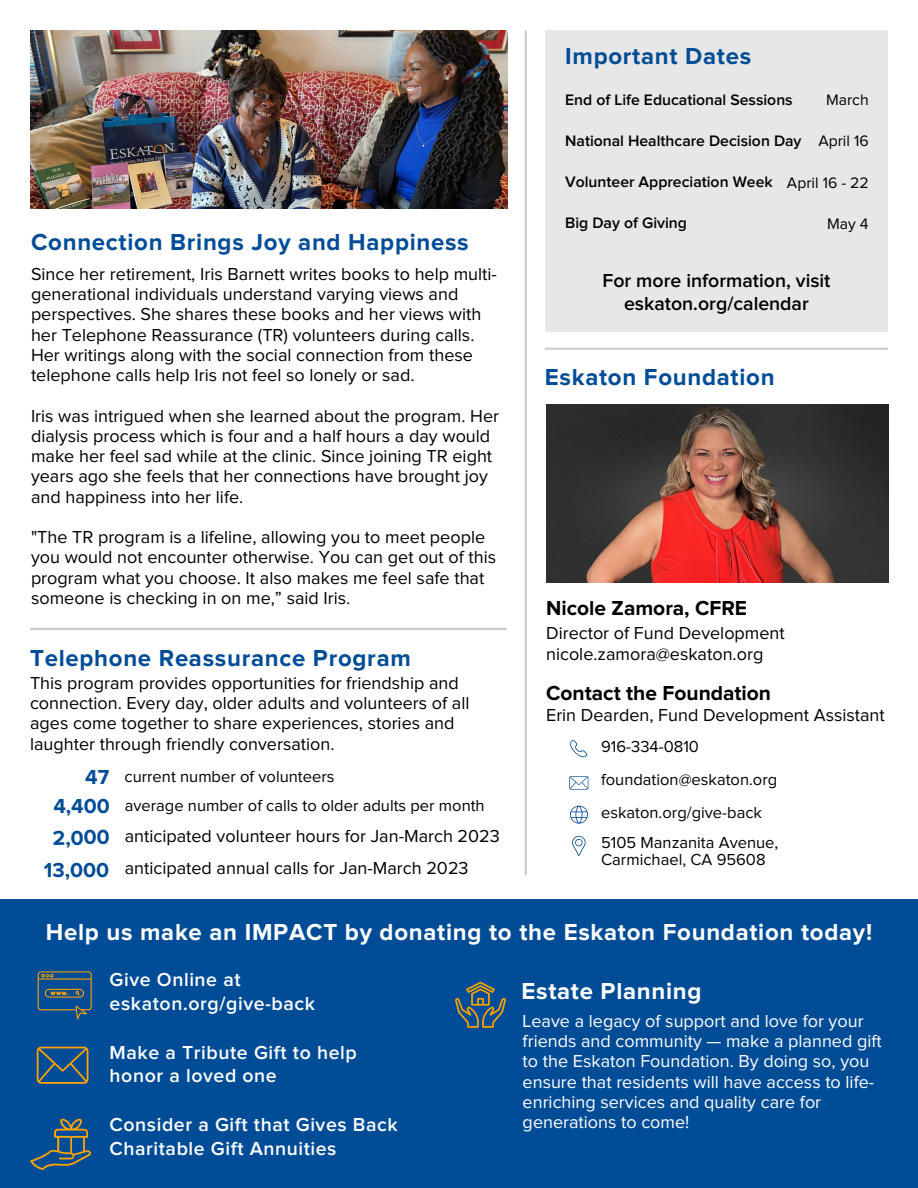
<style>
.page{position:relative;width:918px;height:1188px;background:#fff}
.page>*{position:absolute;margin:0;border:0;box-sizing:border-box;transform-origin:0 0}
.t1{font:700 24px "Proxima Nova";letter-spacing:.03em;color:#004c97}
.t2{font:700 24px "Proxima Nova";letter-spacing:.03em;color:#fff}
.t3{font:700 21px "Proxima Nova";color:#000}
.t4{font:700 21px "Proxima Nova";color:#004c97}
.t5{font:600 19.5px/23.7px "Proxima Nova";letter-spacing:.03em;color:#fff}
.t6{font:600 19.5px/22.5px "Proxima Nova";color:#000;text-align:center}
.t7{font:18px/20.2px "Proxima Nova";color:#000}
.t8{font:18px/20.2px "Proxima Nova";color:#fff}
.t9{font:16.5px/32.7px "Proxima Nova";color:#000}
.t10{font:600 15.75px "Proxima Nova";color:#000}
.t11{font:15.75px "Proxima Nova";color:#000}
.s1{font-weight:400}
</style>
<div class="page">
<div style="left:0;top:899px;width:918px;height:289px;background:#004c97"></div>
<svg style="left:38px;top:971px;width:54px;height:49px"></svg>
<svg style="left:569px;top:776px;width:19px;height:14px"></svg>
<svg style="left:37px;top:1047px;width:51px;height:37px"></svg>
<div style="left:545px;top:30px;width:343px;height:302px;background:#e7e7e7"></div>
<hr style="left:525px;top:30px;width:2px;height:845px;background:#000">
<hr style="left:30px;top:628px;width:477px;height:2px;background:#000">
<hr style="left:545px;top:348px;width:343px;height:2px;background:#000">
<img style="left:30px;top:30px;width:477px;height:178px">
<img style="left:546px;top:404px;width:342px;height:178px">
<svg style="left:30px;top:1118px;width:61px;height:52px"></svg>
<svg style="left:455px;top:982px;width:51px;height:46px"></svg>
<svg style="left:570px;top:739px;width:18px;height:18px"></svg>
<svg style="left:570px;top:806px;width:18px;height:18px"></svg>
<svg style="left:572px;top:836px;width:14px;height:20px"></svg>
<h1 class="t1" style="left:565px;top:45px;width:187px">Important Dates</h1>
<p class="t10" style="left:565px;top:93px;width:229px">End of Life Educational Sessions</p>
<p class="t11" style="left:826px;top:93px;width:44px">March</p>
<p class="t10" style="left:565px;top:133px;width:305px">National Healthcare Decision Day <span class="s1">April 16</span></p>
<h1 class="t1" style="left:31px;top:231px;width:439px">Connection Brings Joy and Happiness</h1>
<p class="t7" style="left:31px;top:265px;width:468px">Since her retirement, Iris Barnett writes books to help multi&shy;generational individuals understand varying views and perspectives. She shares these books and her views with her Telephone Reassurance (TR) volunteers during calls.<br>Her writings along with the social connection from these telephone calls help Iris not feel so lonely or sad.</p>
<p class="t7" style="left:31px;top:406px;width:470px">Iris was intrigued when she learned about the program. Her dialysis process which is four and a half hours a day would make her feel sad while at the clinic. Since joining TR eight years ago she feels that her connections have brought joy and happiness into her life.</p>
<p class="t7" style="left:31px;top:528px;width:467px">"The TR program is a lifeline, allowing you to meet people you would not encounter otherwise. You can get out of this program what you choose. It also makes me feel safe that someone is checking in on me,” said Iris.</p>
<h1 class="t1" style="left:30px;top:647px;width:382px">Telephone Reassurance Program</h1>
<p class="t7" style="left:30px;top:674px;width:441px">This program provides opportunities for friendship and connection. Every day, older adults and volunteers of all ages come together to share experiences, stories and laughter through friendly conversation.</p>
<p class="t4" style="left:85px;top:768px;width:25px">47</p>
<p class="t9" style="left:125px;top:761px;width:211px">current number of volunteers</p>
<p class="t4" style="left:53px;top:796px;width:58px">4,400</p>
<p class="t9" style="left:125px;top:790px;width:362px">average number of calls to older adults per month</p>
<p class="t4" style="left:52px;top:828px;width:58px;rotate:-1deg">2,000</p>
<p class="t7" style="left:125px;top:827px;width:377px">anticipated volunteer hours for Jan-March 2023</p>
<p class="t4" style="left:44px;top:860px;width:67px">13,000</p>
<p class="t7" style="left:125px;top:859px;width:345px">anticipated annual calls for Jan-March 2023</p>
<p class="t10" style="left:565px;top:175px;width:305px">Volunteer Appreciation Week <span class="s1">April 16 - 22</span></p>
<p class="t10" style="left:565px;top:216px;width:123px">Big Day of Giving</p>
<p class="t11" style="left:827px;top:216px;width:43px">May 4</p>
<p class="t6" style="left:602px;top:270px;width:230px">For more information, visit eskaton.org/calendar</p>
<h1 class="t1" style="left:545px;top:366px;width:231px">Eskaton Foundation</h1>
<p class="t3" style="left:546px;top:598px;width:203px">Nicole Zamora, CFRE</p>
<p class="t7" style="left:546px;top:624px;width:240px;line-height:20.9px">Director of Fund Development nicole.zamora@eskaton.org</p>
<p class="t3" style="left:546px;top:684px;width:227px">Contact the Foundation</p>
<p class="t7" style="left:546px;top:706px;width:340px">Erin Dearden, Fund Development Assistant</p>
<p class="t9" style="left:601px;top:731px;width:178px">916-334-0810 foundation@eskaton.org eskaton.org/give-back</p>
<p class="t9" style="left:601px;top:835px;width:179px;line-height:16.8px">5105 Manzanita Avenue,<br>Carmichael, CA 95608</p>
<h1 class="t2" style="left:46px;top:921px;width:828px">Help us make an IMPACT by donating to the Eskaton Foundation today!</h1>
<p class="t5" style="left:110px;top:969px;width:207px">Give Online at eskaton.org/give-back</p>
<h1 class="t2" style="left:521px;top:980px;width:182px">Estate Planning</h1>
<p class="t8" style="left:523px;top:1012px;width:361px">Leave a legacy of support and love for your friends and community — make a planned gift to the Eskaton Foundation. By doing so, you ensure that residents will have access to life&shy;enriching services and quality care for generations to come!</p>
<p class="t5" style="left:110px;top:1041px;width:249px">Make a Tribute Gift to help honor a loved one</p>
<p class="t5" style="left:110px;top:1114px;width:290px">Consider a Gift that Gives Back<br>Charitable Gift Annuities</p>
</div>
